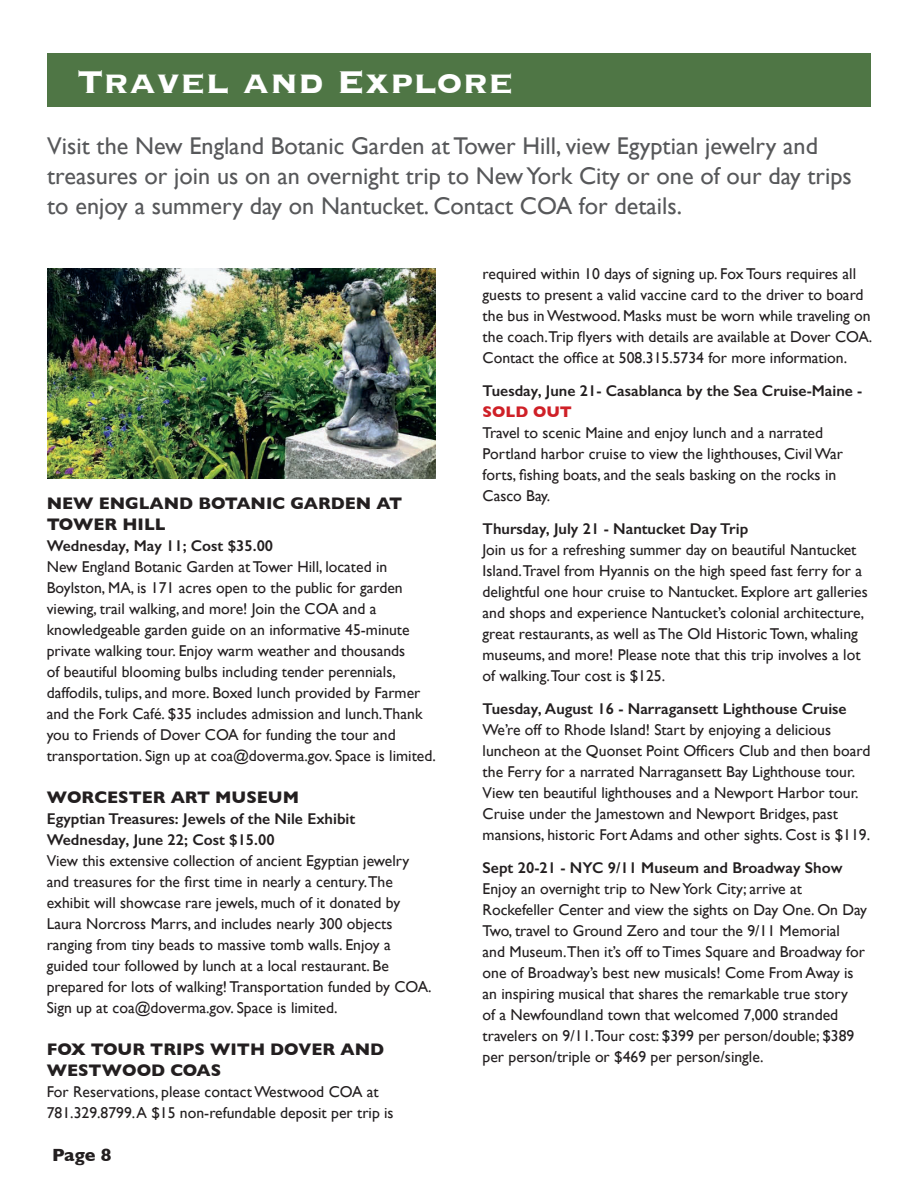
<style>
.page{position:relative;width:918px;height:1188px;background:#fff}
.page>*{position:absolute;margin:0;border:0;box-sizing:border-box;transform-origin:0 0}
.t1{font:700 42px "Copperplate";color:#fff}
.t2{font:24.15px/30px "Gill Sans";color:#57585a}
.t3{font:700 18px "Gill Sans";color:#231f20}
.t4{font:700 17.1px/21px "Gill Sans";color:#231f20}
.t5{font:15.6px/21px "Gill Sans";color:#231f20}
.t6{font:600 15.6px/21px "Gill Sans";color:#231f20}
.s1{font-weight:700;color:#cf2027}
</style>
<div class="page">
<div style="left:47px;top:53px;width:823px;height:54px;background:#4f7645"></div>
<img style="left:47px;top:269px;width:388px;height:209px">
<p class="t1" style="left:78px;top:54px;width:438px">Travel and Explore</p>
<p class="t2" style="left:47px;top:130px;width:806px">Visit the New England Botanic Garden at Tower Hill, view Egyptian jewelry and treasures or join us on an overnight trip to New York City or one of our day trips to enjoy a summery day on Nantucket. Contact COA for details.</p>
<p class="t4" style="left:47px;top:492px;width:357px">NEW ENGLAND BOTANIC GARDEN AT<br>TOWER HILL</p>
<p class="t6" style="left:47px;top:535px;width:228px">Wednesday, May 11; Cost $35.00</p>
<p class="t5" style="left:47px;top:556px;width:391px">New England Botanic Garden at Tower Hill, located in Boylston, MA, is 171 acres open to the public for garden viewing, trail walking, and more! Join the COA and a knowledgeable garden guide on an informative 45-minute private walking tour. Enjoy warm weather and thousands<br>of beautiful blooming bulbs including tender perennials, daffodils, tulips, and more. Boxed lunch provided by Farmer and the Fork Café. $35 includes admission and lunch.Thank you to Friends of Dover COA for funding the tour and transportation. Sign up at coa@doverma.gov. Space is limited.</p>
<p class="t4" style="left:47px;top:786px;width:254px">WORCESTER ART MUSEUM</p>
<p class="t6" style="left:47px;top:808px;width:310px">Egyptian Treasures: Jewels of the Nile Exhibit</p>
<p class="t6" style="left:47px;top:829px;width:229px">Wednesday, June 22; Cost $15.00</p>
<p class="t5" style="left:47px;top:850px;width:386px">View this extensive collection of ancient Egyptian jewelry and treasures for the first time in nearly a century.The exhibit will showcase rare jewels, much of it donated by Laura Norcross Marrs, and includes nearly 300 objects ranging from tiny beads to massive tomb walls. Enjoy a guided tour followed by lunch at a local restaurant. Be prepared for lots of walking! Transportation funded by COA.<br>Sign up at coa@doverma.gov. Space is limited.</p>
<p class="t4" style="left:47px;top:1038px;width:339px">FOX TOUR TRIPS WITH DOVER AND<br>WESTWOOD COAS</p>
<p class="t5" style="left:47px;top:1081px;width:348px">For Reservations, please contact Westwood COA at<br>781.329.8799. A $15 non-refundable deposit per trip is</p>
<p class="t3" style="left:52px;top:1140px;width:61px">Page 8</p>
<p class="t5" style="left:483px;top:263px;width:391px">required within 10 days of signing up. Fox Tours requires all guests to present a valid vaccine card to the driver to board the bus in Westwood. Masks must be worn while traveling on the coach.Trip flyers with details are available at Dover COA.<br>Contact the office at 508.315.5734 for more information.</p>
<p class="t6" style="left:483px;top:380px;width:381px">Tuesday, June 21- Casablanca by the Sea Cruise-Maine -<br><span class="s1">SOLD OUT</span></p>
<p class="t5" style="left:483px;top:422px;width:362px">Travel to scenic Maine and enjoy lunch and a narrated Portland harbor cruise to view the lighthouses, Civil War forts, fishing boats, and the seals basking on the rocks in Casco Bay.</p>
<p class="t6" style="left:483px;top:518px;width:267px">Thursday, July 21 - Nantucket Day Trip</p>
<p class="t5" style="left:483px;top:539px;width:387px">Join us for a refreshing summer day on beautiful Nantucket Island.Travel from Hyannis on the high speed fast ferry for a delightful one hour cruise to Nantucket. Explore art galleries and shops and experience Nantucket’s colonial architecture, great restaurants, as well as The Old Historic Town, whaling museums, and more! Please note that this trip involves a lot of walking.Tour cost is $125.</p>
<p class="t6" style="left:483px;top:698px;width:366px">Tuesday, August 16 - Narragansett Lighthouse Cruise</p>
<p class="t5" style="left:483px;top:719px;width:389px">We’re off to Rhode Island! Start by enjoying a delicious luncheon at the Quonset Point Officers Club and then board the Ferry for a narrated Narragansett Bay Lighthouse tour.<br>View ten beautiful lighthouses and a Newport Harbor tour.<br>Cruise under the Jamestown and Newport Bridges, past mansions, historic Fort Adams and other sights. Cost is $119.</p>
<p class="t6" style="left:483px;top:857px;width:361px">Sept 20-21 - NYC 9/11 Museum and Broadway Show</p>
<p class="t5" style="left:483px;top:878px;width:386px">Enjoy an overnight trip to New York City; arrive at Rockefeller Center and view the sights on Day One. On Day Two, travel to Ground Zero and tour the 9/11 Memorial<br>and Museum.Then it’s off to Times Square and Broadway for one of Broadway’s best new musicals! Come From Away is an inspiring musical that shares the remarkable true story<br>of a Newfoundland town that welcomed 7,000 stranded travelers on 9/11.Tour cost: $399 per person/double; $389 per person/triple or $469 per person/single.</p>
</div>
